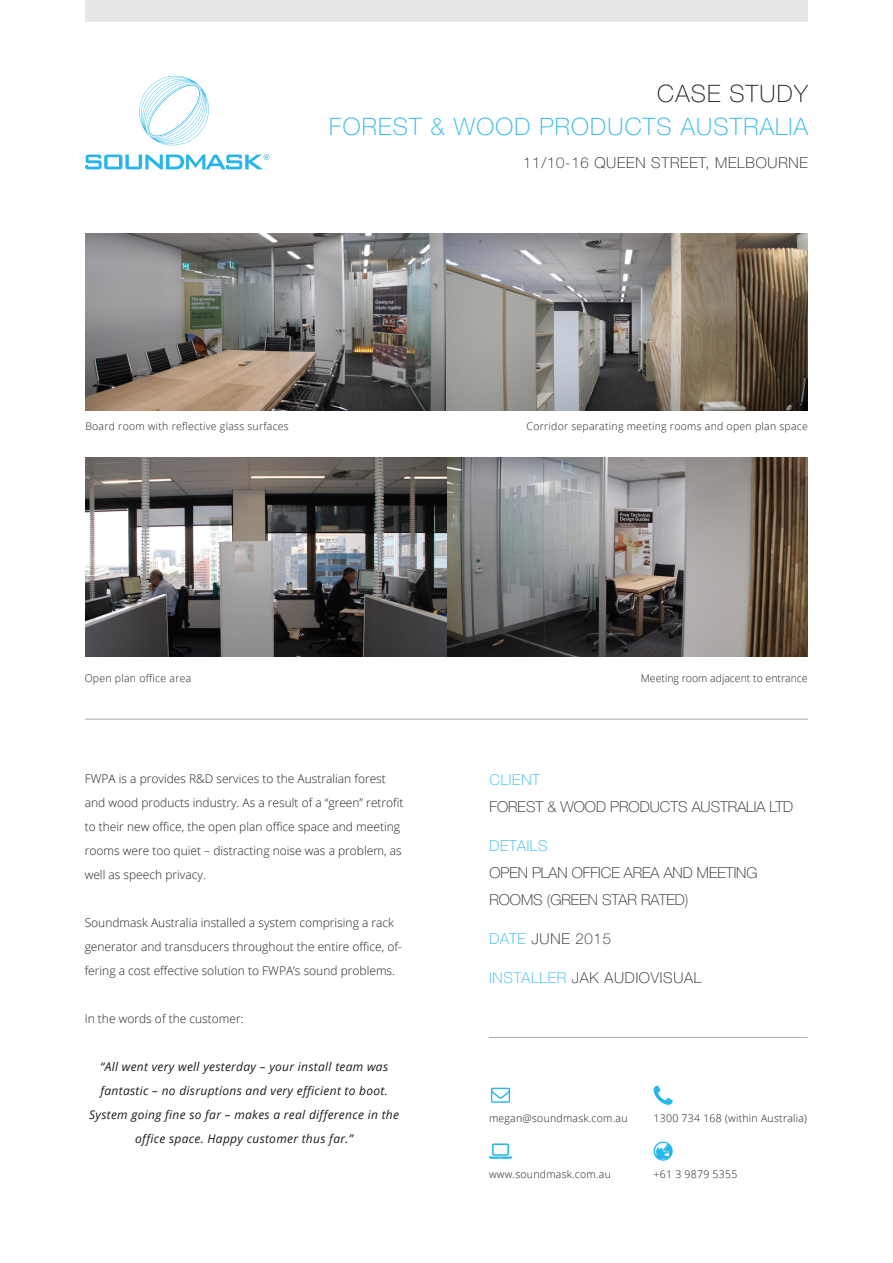
<style>
.page{position:relative;width:893px;height:1263px;background:#fff}
.page>*{position:absolute;margin:0;border:0;box-sizing:border-box;transform-origin:0 0}
.t1{font:100 24px "Helvetica Neue LT Std";letter-spacing:.05em;color:#26b6ea}
.t2{font:100 24px "Helvetica Neue LT Std";letter-spacing:.05em;color:#1a1c21}
.t3{font:100 15px/27px "Helvetica Neue LT Std";color:#231f20}
.t4{font:100 15px "Helvetica Neue LT Std";letter-spacing:.05em;color:#1a1c21}
.t5{font:300 12px/24px "Open Sans";color:#231f20}
.t6{font:italic 12px/24px "Open Sans";letter-spacing:.025em;color:#1a1c21;text-align:center}
.t7{font:300 10.5px "Open Sans";letter-spacing:.025em;color:#231f20}
.t8{font:300 10.5px "Open Sans";letter-spacing:.025em;color:#1a1c21}
.t9{font:300 10.5px "Open Sans";color:#231f20}
.s1{color:#26b6ea}
</style>
<div class="page">
<svg style="left:654px;top:1141px;width:19px;height:20px"></svg>
<svg style="left:654px;top:1086px;width:19px;height:19px"></svg>
<svg style="left:491px;top:1088px;width:19px;height:15px"></svg>
<svg style="left:489px;top:1143px;width:23px;height:16px"></svg>
<hr style="left:489px;top:1037px;width:319px;height:1px;background:#a8a9ad">
<hr style="left:85px;top:719px;width:723px;height:1px;background:#a8a9ad">
<img style="left:85px;top:457px;width:723px;height:199px">
<img style="left:85px;top:234px;width:723px;height:176px">
<svg style="left:85px;top:75px;width:184px;height:94px"></svg>
<div style="left:85px;top:0;width:723px;height:21px;background:#e6e7e9"></div>
<p class="t2" style="left:657px;top:80px;width:152px">CASE STUDY</p>
<p class="t1" style="left:329px;top:113px;width:480px">FOREST &amp; WOOD PRODUCTS AUSTRALIA</p>
<p class="t4" style="left:523px;top:154px;width:286px">11/10-16 QUEEN STREET, MELBOURNE</p>
<p class="t7" style="left:85px;top:419px;width:205px">Board room with reflective glass surfaces</p>
<p class="t7" style="left:85px;top:671px;width:108px">Open plan office area</p>
<p class="t7" style="left:527px;top:419px;width:283px">Corridor separating meeting rooms and open plan space</p>
<p class="t9" style="left:641px;top:671px;width:168px">Meeting room adjacent to entrance</p>
<p class="t5" style="left:85px;top:766px;width:320px">FWPA is a provides R&amp;D services to the Australian forest and wood products industry. As a result of a “green” retrofit to their new office, the open plan office space and meeting rooms were too quiet – distracting noise was a problem, as well as speech privacy.</p>
<p class="t5" style="left:85px;top:910px;width:319px">Soundmask Australia installed a system comprising a rack generator and transducers throughout the entire office, of&shy;fering a cost effective solution to FWPA’s sound problems.</p>
<p class="t5" style="left:85px;top:1006px;width:160px">In the words of the customer:</p>
<p class="t6" style="left:100px;top:1054px;width:289px">“All went very well yesterday – your install team was</p>
<p class="t6" style="left:89px;top:1078px;width:311px">fantastic – no disruptions and very efficient to boot.<br>System going fine so far – makes a real difference in the office space. Happy customer thus far.”</p>
<p class="t3" style="left:489px;top:766px;width:305px"><span class="s1">CLIENT<br></span>FOREST &amp; WOOD PRODUCTS AUSTRALIA LTD</p>
<p class="t3" style="left:489px;top:832px;width:270px"><span class="s1">DETAILS<br></span>OPEN PLAN OFFICE AREA AND MEETING<br>ROOMS (GREEN STAR RATED)</p>
<p class="t4" style="left:489px;top:930px;width:123px"><span class="s1">DATE</span> JUNE 2015</p>
<p class="t4" style="left:489px;top:969px;width:214px"><span class="s1">INSTALLER</span> JAK AUDIOVISUAL</p>
<p class="t8" style="left:489px;top:1111px;width:140px">megan@soundmask.com.au</p>
<p class="t8" style="left:489px;top:1167px;width:123px">www.soundmask.com.au</p>
<p class="t8" style="left:654px;top:1111px;width:155px">1300 734 168 (within Australia)</p>
<p class="t8" style="left:654px;top:1167px;width:85px">+61 3 9879 5355</p>
</div>
